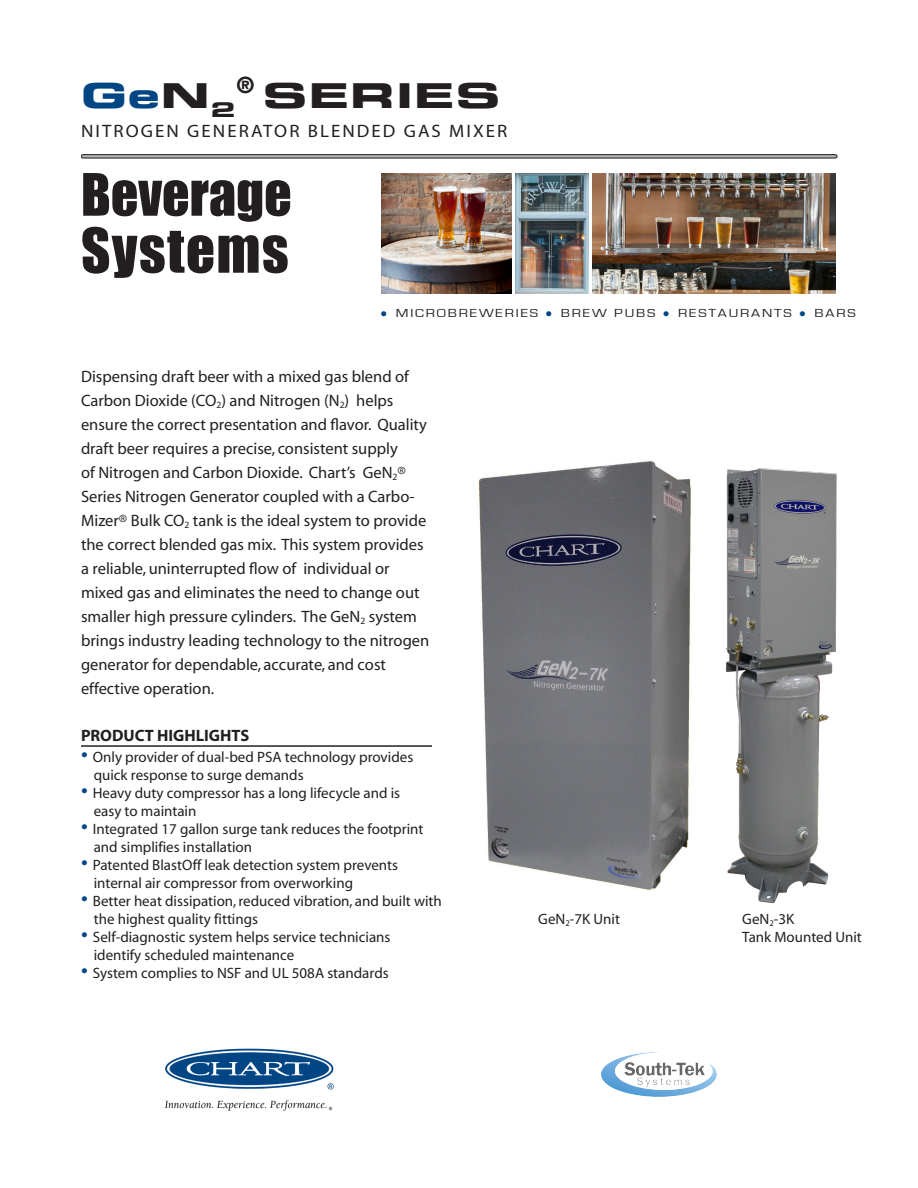
<style>
.page{position:relative;width:918px;height:1188px;background:#fff}
.page>*{position:absolute;margin:0;border:0;box-sizing:border-box;transform-origin:0 0}
.t1{font:57px "Impact";letter-spacing:.025em;color:#231f20}
.t2{font:54px "Impact";color:#231f20}
.t3{font:34.5px "Eurostile LT Bold Extended Two";letter-spacing:.025em;color:#231f20;scale:1.25 1}
.t4{font:18px "Myriad";letter-spacing:.11em;color:#231f20;scale:1.05 1}
.t5{font:16.5px/24px "Myriad";color:#231f20}
.t6{font:700 16.5px "Myriad";color:#231f20}
.t7{font:15px/18px "Myriad";color:#231f20}
.t8{font:12px "Eurostile";letter-spacing:.125em;color:#231f20;scale:1.23 1}
.s1{color:#004684}
.s2{font-family:"Myriad";font-size:24px;color:#004684}
.s3{font-size:24px;color:#004684}
</style>
<div class="page">
<svg style="left:81px;top:154px;width:756px;height:4px;background:#7d7d7f"></svg>
<img style="left:165px;top:1048px;width:169px;height:63px">
<img style="left:382px;top:174px;width:129px;height:119px">
<img style="left:593px;top:173px;width:243px;height:120px">
<img style="left:515px;top:173px;width:74px;height:120px">
<hr style="left:81px;top:745px;width:351px;height:2px;background:#231f20">
<img style="left:478px;top:461px;width:213px;height:429px">
<img style="left:601px;top:1052px;width:115px;height:45px">
<img style="left:725px;top:468px;width:112px;height:436px">
<h3 class="t3" style="left:81px;top:72px;width:337px"><span class="s1">Ge</span>N<sub>2</sub><sup>®</sup> SERIES</h3>
<p class="t4" style="left:81px;top:122px;width:408px">NITROGEN GENERATOR BLENDED GAS MIXER</p>
<h2 class="t2" style="left:81px;top:153px;width:212px">Beverage</h2>
<h1 class="t1" style="left:81px;top:206px;width:209px">Systems</h1>
<p class="t8" style="left:381px;top:307px;width:388px"><span class="s2">•</span> MICROBREWERIES <span class="s2">•</span> BREW PUBS <span class="s2">•</span> RESTAURANTS <span class="s2">•</span> BARS</p>
<p class="t5" style="left:81px;top:365px;width:350px">Dispensing draft beer with a mixed gas blend of Carbon Dioxide (CO<sub>2</sub>) and Nitrogen (N<sub>2</sub>) helps ensure the correct presentation and flavor. Quality draft beer requires a precise, consistent supply<br>of Nitrogen and Carbon Dioxide. Chart’s GeN<sub>2</sub>® Series Nitrogen Generator coupled with a Carbo-Mizer® Bulk CO<sub>2</sub> tank is the ideal system to provide the correct blended gas mix. This system provides a reliable, uninterrupted flow of individual or mixed gas and eliminates the need to change out smaller high pressure cylinders. The GeN<sub>2</sub> system brings industry leading technology to the nitrogen generator for dependable, accurate, and cost effective operation.</p>
<p class="t6" style="left:81px;top:727px;width:170px">PRODUCT HIGHLIGHTS</p>
<p class="t7" style="left:94px;top:748px;width:321px;text-indent:-13px"><span class="s3">•</span> Only provider of dual-bed PSA technology provides quick response to surge demands</p>
<p class="t7" style="left:94px;top:784px;width:308px;text-indent:-13px"><span class="s3">•</span> Heavy duty compressor has a long lifecycle and is easy to maintain</p>
<p class="t7" style="left:94px;top:820px;width:331px;text-indent:-13px"><span class="s3">•</span> Integrated 17 gallon surge tank reduces the footprint and simplifies installation</p>
<p class="t7" style="left:94px;top:856px;width:306px;text-indent:-13px"><span class="s3">•</span> Patented BlastOff leak detection system prevents internal air compressor from overworking</p>
<p class="t7" style="left:94px;top:892px;width:350px;text-indent:-13px"><span class="s3">•</span> Better heat dissipation, reduced vibration, and built with the highest quality fittings</p>
<p class="t7" style="left:94px;top:928px;width:298px;text-indent:-13px"><span class="s3">•</span> Self-diagnostic system helps service technicians identify scheduled maintenance</p>
<p class="t7" style="left:81px;top:964px;width:309px"><span class="s3">•</span> System complies to NSF and UL 508A standards</p>
<p class="t7" style="left:538px;top:911px;width:83px">GeN<sub>2</sub>-7K Unit</p>
<p class="t7" style="left:742px;top:911px;width:121px">GeN<sub>2</sub>-3K<br>Tank Mounted Unit</p>
</div>
